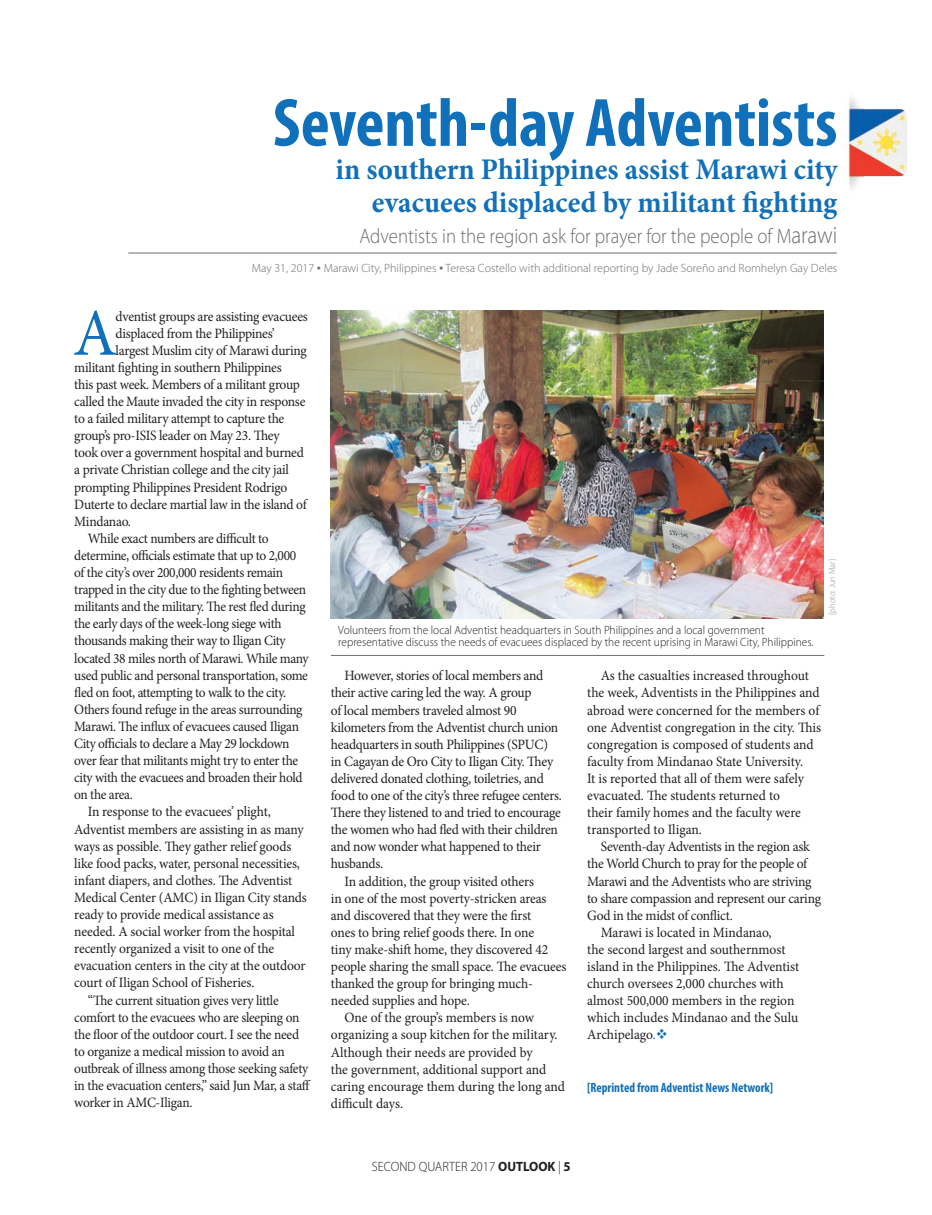
<style>
.page{position:relative;width:932px;height:1215px;background:#fff}
.page>*{position:absolute;margin:0;border:0;box-sizing:border-box;transform-origin:0 0}
.t1{font:700 condensed 69px "Myriad Pro";color:#1070b9}
.t2{font:66.9px "Minion Pro";color:#1070b9;scale:.95 1}
.t3{font:700 30px/33px "Minion Pro";color:#1070b9;text-align:right;scale:.96 1}
.t4{font:300 21px "Myriad Pro";color:#6c6d70;scale:.9 1}
.t5{font:14.25px/17.1px "Minion Pro";letter-spacing:-.02em;color:#231f20;scale:.95 1}
.t6{font:14.25px "Minion Pro";letter-spacing:-.02em;color:#231f20;scale:.94 1}
.t7{font:14.25px "Minion Pro";color:#231f20;scale:.95 1}
.t8{font:700 condensed 13.5px "Myriad Pro";color:#1070b9;scale:.95 1}
.t9{font:300 13.5px "Myriad Pro";color:#231f20;scale:.95 1}
.t10{font:300 12px/12px "Myriad Pro";color:#231f20;scale:.95 1}
.t11{font:300 12px "Myriad Pro";color:#6c6d70}
.t12{font:300 9px "Myriad Pro";color:#939598;scale:.95 1}
.s1{font-size:24px}
.s2{font-family:"Times New Roman";font-weight:400}
.s3{color:#1070b9}
.s4{font-weight:700}
</style>
<div class="page">
<img style="left:847px;top:96px;width:60px;height:93px">
<hr style="left:128px;top:253px;width:708px;height:1px;background:#6c6d70">
<img style="left:331px;top:310px;width:493px;height:308px">
<hr style="left:331px;top:655px;width:493px;height:1px;background:#6c6d70">
<h1 class="t1" style="left:273px;top:80px;width:566px">Seventh-day Adventists</h1>
<h3 class="t3" style="left:335px;top:152px;width:524px">in southern Philippines assist Marawi city evacuees displaced by militant fighting</h3>
<h3 class="t4" style="left:359px;top:224px;width:532px">Adventists in the region ask for prayer for the people of M<span class="s1">arawi</span></h3>
<p class="t11" style="left:252px;top:261px;width:587px">May 31, 2017 <span class="s2">•</span> Marawi City, Philippines <span class="s2">•</span> Teresa Costello with additional reporting by Jade Soreño and Romhelyn Gay Deles</p>
<h2 class="t2" style="left:73px;top:289px;width:48px">A</h2>
<p class="t5" style="left:116px;top:308px;width:204px">dventist groups are assisting evacuees</p>
<p class="t5" style="left:116px;top:325px;width:169px">displaced from the Philippines’</p>
<p class="t5" style="left:116px;top:342px;width:203px">largest Muslim city of Marawi during</p>
<p class="t5" style="left:74px;top:359px;width:220px">militant fighting in southern Philippines</p>
<p class="t5" style="left:74px;top:376px;width:239px">this past week. Members of a militant group</p>
<p class="t5" style="left:74px;top:393px;width:245px">called the Maute invaded the city in response</p>
<p class="t5" style="left:74px;top:410px;width:222px">to a failed military attempt to capture the</p>
<p class="t5" style="left:74px;top:427px;width:218px">group’s pro-ISIS leader on May 23. They</p>
<p class="t5" style="left:74px;top:444px;width:243px">took over a government hospital and burned</p>
<p class="t5" style="left:74px;top:461px;width:227px">a private Christian college and the city jail</p>
<p class="t5" style="left:74px;top:479px;width:226px">prompting Philippines President Rodrigo</p>
<p class="t5" style="left:74px;top:496px;width:246px">Duterte to declare martial law in the island of</p>
<p class="t5" style="left:74px;top:513px;width:61px">Mindanao.</p>
<p class="t6" style="left:88px;top:529px;width:194px">While exact numbers are difficult to</p>
<p class="t6" style="left:74px;top:546px;width:237px">determine, officials estimate that up to 2,000</p>
<p class="t6" style="left:74px;top:563px;width:224px">of the city’s over 200,000 residents remain</p>
<p class="t6" style="left:74px;top:580px;width:248px">trapped in the city due to the fighting between</p>
<p class="t6" style="left:74px;top:597px;width:247px">militants and the military. The rest fled during</p>
<p class="t6" style="left:74px;top:614px;width:222px">the early days of the week-long siege with</p>
<p class="t6" style="left:74px;top:631px;width:226px">thousands making their way to Iligan City</p>
<p class="t6" style="left:74px;top:648px;width:251px">located 38 miles north of Marawi. While many</p>
<p class="t6" style="left:74px;top:666px;width:250px">used public and personal transportation, some</p>
<p class="t6" style="left:74px;top:683px;width:227px">fled on foot, attempting to walk to the city.</p>
<p class="t6" style="left:74px;top:700px;width:244px">Others found refuge in the areas surrounding</p>
<p class="t6" style="left:74px;top:717px;width:240px">Marawi. The influx of evacuees caused Iligan</p>
<p class="t6" style="left:74px;top:734px;width:230px">City officials to declare a May 29 lockdown</p>
<p class="t6" style="left:74px;top:751px;width:240px">over fear that militants might try to enter the</p>
<p class="t6" style="left:74px;top:768px;width:244px">city with the evacuees and broaden their hold</p>
<p class="t6" style="left:74px;top:785px;width:64px">on the area.</p>
<p class="t5" style="left:88px;top:803px;width:194px">In response to the evacuees’ plight,</p>
<p class="t5" style="left:74px;top:821px;width:243px">Adventist members are assisting in as many</p>
<p class="t5" style="left:74px;top:838px;width:230px">ways as possible. They gather relief goods</p>
<p class="t5" style="left:74px;top:855px;width:239px">like food packs, water, personal necessities,</p>
<p class="t5" style="left:74px;top:872px;width:231px">infant diapers, and clothes. The Adventist</p>
<p class="t5" style="left:74px;top:889px;width:246px">Medical Center (AMC) in Iligan City stands</p>
<p class="t5" style="left:74px;top:906px;width:211px">ready to provide medical assistance as</p>
<p class="t5" style="left:74px;top:923px;width:234px">needed. A social worker from the hospital</p>
<p class="t5" style="left:74px;top:940px;width:212px">recently organized a visit to one of the</p>
<p class="t5" style="left:74px;top:957px;width:245px">evacuation centers in the city at the outdoor</p>
<p class="t5" style="left:74px;top:974px;width:191px">court of Iligan School of Fisheries.</p>
<p class="t6" style="left:88px;top:990px;width:205px">“The current situation gives very little</p>
<p class="t6" style="left:74px;top:1008px;width:241px">comfort to the evacuees who are sleeping on</p>
<p class="t6" style="left:74px;top:1025px;width:241px">the floor of the outdoor court. I see the need</p>
<p class="t6" style="left:74px;top:1042px;width:225px">to organize a medical mission to avoid an</p>
<p class="t6" style="left:74px;top:1059px;width:250px">outbreak of illness among those seeking safety</p>
<p class="t6" style="left:74px;top:1076px;width:253px">in the evacuation centers,” said Jun Mar, a staff</p>
<p class="t6" style="left:74px;top:1093px;width:127px">worker in AMC-Iligan.</p>
<p class="t10" style="left:338px;top:624px;width:502px">Volunteers from the local Adventist headquarters in South Philippines and a local government representative discuss the needs of evacuees displaced by the recent uprising in Marawi City, Philippines.</p>
<p class="t12" style="left:826px;top:615px;width:60px;rotate:-90deg">[photo: Jun Mar]</p>
<p class="t5" style="left:344px;top:667px;width:211px">However, stories of local members and</p>
<p class="t5" style="left:331px;top:684px;width:212px">their active caring led the way. A group</p>
<p class="t5" style="left:331px;top:701px;width:197px">of local members traveled almost 90</p>
<p class="t5" style="left:331px;top:719px;width:241px">kilometers from the Adventist church union</p>
<p class="t5" style="left:331px;top:736px;width:230px">headquarters in south Philippines (SPUC)</p>
<p class="t5" style="left:331px;top:753px;width:235px">in Cagayan de Oro City to Iligan City. They</p>
<p class="t5" style="left:331px;top:770px;width:225px">delivered donated clothing, toiletries, and</p>
<p class="t5" style="left:331px;top:787px;width:245px">food to one of the city’s three refugee centers.</p>
<p class="t5" style="left:331px;top:804px;width:244px">There they listened to and tried to encourage</p>
<p class="t5" style="left:331px;top:821px;width:240px">the women who had fled with their children</p>
<p class="t5" style="left:331px;top:838px;width:222px">and now wonder what happened to their</p>
<p class="t5" style="left:331px;top:855px;width:56px">husbands.</p>
<p class="t5" style="left:344px;top:872px;width:201px">In addition, the group visited others</p>
<p class="t5" style="left:331px;top:890px;width:228px">in one of the most poverty-stricken areas</p>
<p class="t5" style="left:331px;top:907px;width:212px">and discovered that they were the first</p>
<p class="t5" style="left:331px;top:924px;width:215px">ones to bring relief goods there. In one</p>
<p class="t5" style="left:331px;top:941px;width:230px">tiny make-shift home, they discovered 42</p>
<p class="t5" style="left:331px;top:958px;width:249px">people sharing the small space. The evacuees</p>
<p class="t5" style="left:331px;top:975px;width:214px">thanked the group for bringing much-</p>
<p class="t5" style="left:331px;top:992px;width:148px">needed supplies and hope.</p>
<p class="t5" style="left:344px;top:1009px;width:201px">One of the group’s members is now</p>
<p class="t5" style="left:331px;top:1026px;width:240px">organizing a soup kitchen for the military.</p>
<p class="t7" style="left:331px;top:1042px;width:214px">Although their needs are provided by</p>
<p class="t5" style="left:331px;top:1061px;width:228px">the government, additional support and</p>
<p class="t7" style="left:331px;top:1077px;width:248px">caring encourage them during the long and</p>
<p class="t7" style="left:331px;top:1094px;width:78px">difficult days.</p>
<p class="t5" style="left:587px;top:667px;width:248px;text-indent:13px">As the casualties increased throughout the week, Adventists in the Philippines and abroad were concerned for the members of one Adventist congregation in the city. This congregation is composed of students and faculty from Mindanao State University.<br>It is reported that all of them were safely evacuated. The students returned to<br>their family homes and the faculty were transported to Iligan.</p>
<p class="t5" style="left:600px;top:838px;width:222px">Seventh-day Adventists in the region ask</p>
<p class="t5" style="left:587px;top:855px;width:233px">the World Church to pray for the people of</p>
<p class="t5" style="left:587px;top:872px;width:237px">Marawi and the Adventists who are striving</p>
<p class="t5" style="left:587px;top:890px;width:248px">to share compassion and represent our caring</p>
<p class="t5" style="left:587px;top:907px;width:155px">God in the midst of conflict.</p>
<p class="t7" style="left:600px;top:923px;width:181px">Marawi is located in Mindanao,</p>
<p class="t5" style="left:587px;top:941px;width:210px">the second largest and southernmost</p>
<p class="t5" style="left:587px;top:958px;width:225px">island in the Philippines. The Adventist</p>
<p class="t5" style="left:587px;top:975px;width:208px">church oversees 2,000 churches with</p>
<p class="t7" style="left:587px;top:991px;width:220px">almost 500,000 members in the region</p>
<p class="t5" style="left:587px;top:1009px;width:224px">which includes Mindanao and the Sulu</p>
<p class="t5" style="left:587px;top:1026px;width:86px">Archipelago<span class="s3">.❖</span></p>
<p class="t8" style="left:587px;top:1079px;width:197px">[Reprinted from Adventist News Network]</p>
<p class="t9" style="left:372px;top:1158px;width:211px">SECOND QUARTER 2017 <span class="s4">OUTLOOK</span> | <span class="s4">5</span></p>
</div>
